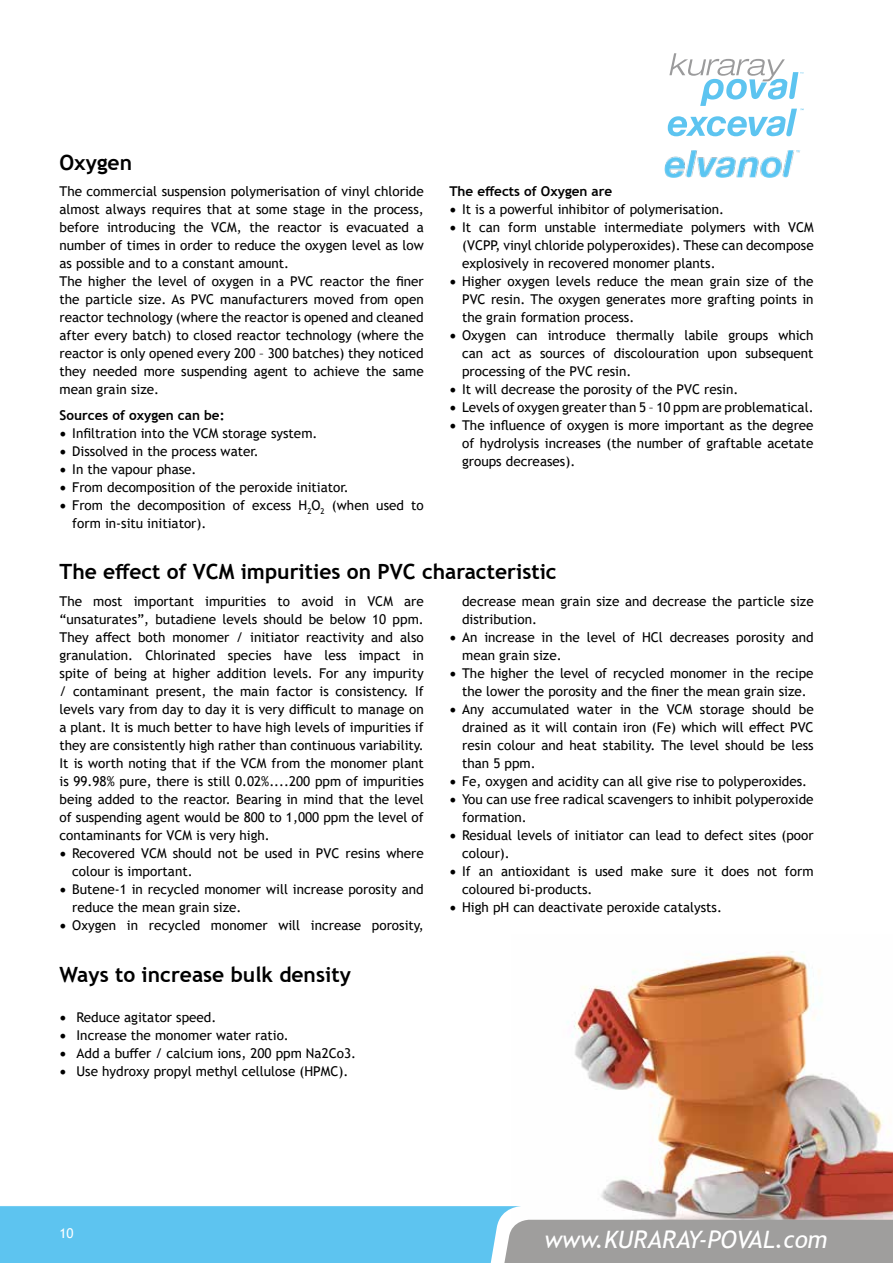
<style>
.page{position:relative;width:893px;height:1263px;background:#fff}
.page>*{position:absolute;margin:0;border:0;box-sizing:border-box;transform-origin:0 0}
.t1{font:italic 24px "Trebuchet MS";color:#fff}
.t2{font:700 21px "Trebuchet MS";color:#000}
.t3{font:13.5px/18px "Trebuchet MS";color:#000}
.t4{font:700 13.5px "Trebuchet MS";color:#000}
.t5{font:13.5px "Trebuchet MS";color:#fff}
.s1{font-family:"Minion Pro";font-size:18px}
</style>
<div class="page">
<img style="left:567px;top:951px;width:326px;height:255px">
<svg style="left:0;top:1206px;width:893px;height:57px;background:#80b7ce"></svg>
<svg style="left:668px;top:53px;width:136px;height:83px"></svg>
<img style="left:665px;top:150px;width:135px;height:28px">
<h2 class="t2" style="left:60px;top:149px;width:74px">Oxygen</h2>
<p class="t3" style="left:60px;top:182px;width:366px">The commercial suspension polymerisation of vinyl chloride almost always requires that at some stage in the process, before introducing the VCM, the reactor is evacuated a number of times in order to reduce the oxygen level as low as possible and to a constant amount.<br>The higher the level of oxygen in a PVC reactor the finer the particle size. As PVC manufacturers moved from open reactor technology (where the reactor is opened and cleaned after every batch) to closed reactor technology (where the reactor is only opened every 200 – 300 batches) they noticed they needed more suspending agent to achieve the same mean grain size.</p>
<p class="t4" style="left:60px;top:406px;width:167px">Sources of oxygen can be:</p>
<p class="t3" style="left:60px;top:424px;width:259px"><span class="s1">•</span> Infiltration into the VCM storage system.</p>
<p class="t3" style="left:60px;top:442px;width:201px"><span class="s1">•</span> Dissolved in the process water.</p>
<p class="t3" style="left:60px;top:460px;width:138px"><span class="s1">•</span> In the vapour phase.</p>
<p class="t3" style="left:60px;top:478px;width:291px"><span class="s1">•</span> From decomposition of the peroxide initiator.</p>
<p class="t3" style="left:72px;top:496px;width:353px;text-indent:-13px"><span class="s1">•</span> From the decomposition of excess H<sub>2</sub>O<sub>2</sub> (when used to form in-situ initiator).</p>
<p class="t4" style="left:449px;top:183px;width:164px">The effects of Oxygen are</p>
<p class="t3" style="left:449px;top:200px;width:276px"><span class="s1">•</span> It is a powerful inhibitor of polymerisation.</p>
<p class="t3" style="left:462px;top:218px;width:353px;text-align:justify;text-indent:-13px"><span class="s1">•</span> It can form unstable intermediate polymers with VCM (VCPP, vinyl chloride polyperoxides). These can decompose explosively in recovered monomer plants.</p>
<p class="t3" style="left:462px;top:272px;width:353px;text-align:justify;text-indent:-13px"><span class="s1">•</span> Higher oxygen levels reduce the mean grain size of the PVC resin. The oxygen generates more grafting points in the grain formation process.</p>
<p class="t3" style="left:462px;top:326px;width:353px;text-align:justify;text-indent:-13px"><span class="s1">•</span> Oxygen can introduce thermally labile groups which can act as sources of discolouration upon subsequent processing of the PVC resin.</p>
<p class="t3" style="left:449px;top:380px;width:291px"><span class="s1">•</span> It will decrease the porosity of the PVC resin.</p>
<p class="t3" style="left:449px;top:398px;width:366px"><span class="s1">•</span> Levels of oxygen greater than 5 – 10 ppm are problematical.</p>
<p class="t3" style="left:462px;top:416px;width:353px;text-align:justify;text-indent:-13px"><span class="s1">•</span> The influence of oxygen is more important as the degree of hydrolysis increases (the number of graftable acetate groups decreases).</p>
<h2 class="t2" style="left:60px;top:559px;width:499px">The effect of VCM impurities on PVC characteristic</h2>
<p class="t3" style="left:60px;top:592px;width:366px;text-align:justify">The most important impurities to avoid in VCM are “unsaturates”, butadiene levels should be below 10 ppm.<br>They affect both monomer / initiator reactivity and also granulation. Chlorinated species have less impact in spite of being at higher addition levels. For any impurity / contaminant present, the main factor is consistency. If levels vary from day to day it is very difficult to manage on a plant. It is much better to have high levels of impurities if they are consistently high rather than continuous variability.<br>It is worth noting that if the VCM from the monomer plant is 99.98% pure, there is still 0.02%....200 ppm of impurities being added to the reactor. Bearing in mind that the level of suspending agent would be 800 to 1,000 ppm the level of contaminants for VCM is very high.</p>
<p class="t3" style="left:72px;top:844px;width:353px;text-indent:-13px"><span class="s1">•</span> Recovered VCM should not be used in PVC resins where colour is important.</p>
<p class="t3" style="left:72px;top:880px;width:353px;text-indent:-13px"><span class="s1">•</span> Butene-1 in recycled monomer will increase porosity and reduce the mean grain size.</p>
<p class="t3" style="left:60px;top:916px;width:366px"><span class="s1">•</span> Oxygen in recycled monomer will increase porosity,</p>
<p class="t3" style="left:462px;top:592px;width:353px">decrease mean grain size and decrease the particle size distribution.</p>
<p class="t3" style="left:462px;top:628px;width:353px;text-indent:-13px"><span class="s1">•</span> An increase in the level of HCl decreases porosity and mean grain size.</p>
<p class="t3" style="left:449px;top:664px;width:366px;text-align:center"><span class="s1">•</span> The higher the level of recycled monomer in the recipe the lower the porosity and the finer the mean grain size.</p>
<p class="t3" style="left:462px;top:700px;width:353px;text-align:justify;text-indent:-13px"><span class="s1">•</span> Any accumulated water in the VCM storage should be drained as it will contain iron (Fe) which will effect PVC resin colour and heat stability. The level should be less than 5 ppm.</p>
<p class="t3" style="left:449px;top:772px;width:359px"><span class="s1">•</span> Fe, oxygen and acidity can all give rise to polyperoxides.</p>
<p class="t3" style="left:462px;top:790px;width:353px;text-indent:-13px"><span class="s1">•</span> You can use free radical scavengers to inhibit polyperoxide formation.</p>
<p class="t3" style="left:462px;top:826px;width:353px;text-indent:-13px"><span class="s1">•</span> Residual levels of initiator can lead to defect sites (poor colour).</p>
<p class="t3" style="left:462px;top:862px;width:353px;text-indent:-13px"><span class="s1">•</span> If an antioxidant is used make sure it does not form coloured bi-products.</p>
<p class="t3" style="left:449px;top:898px;width:274px"><span class="s1">•</span> High pH can deactivate peroxide catalysts.</p>
<h2 class="t2" style="left:60px;top:961px;width:293px">Ways to increase bulk density</h2>
<p class="t3" style="left:60px;top:1008px;width:158px"><span class="s1">•</span> Reduce agitator speed.</p>
<p class="t3" style="left:60px;top:1026px;width:231px"><span class="s1">•</span> Increase the monomer water ratio.</p>
<p class="t3" style="left:60px;top:1044px;width:298px"><span class="s1">•</span> Add a buffer / calcium ions, 200 ppm Na2Co3.</p>
<p class="t3" style="left:60px;top:1062px;width:290px"><span class="s1">•</span> Use hydroxy propyl methyl cellulose (HPMC).</p>
<p class="t5" style="left:60px;top:1225px;width:16px">10</p>
<h1 class="t1" style="left:544px;top:1225px;width:285px">www.KURARAY-POVAL.com</h1>
</div>
